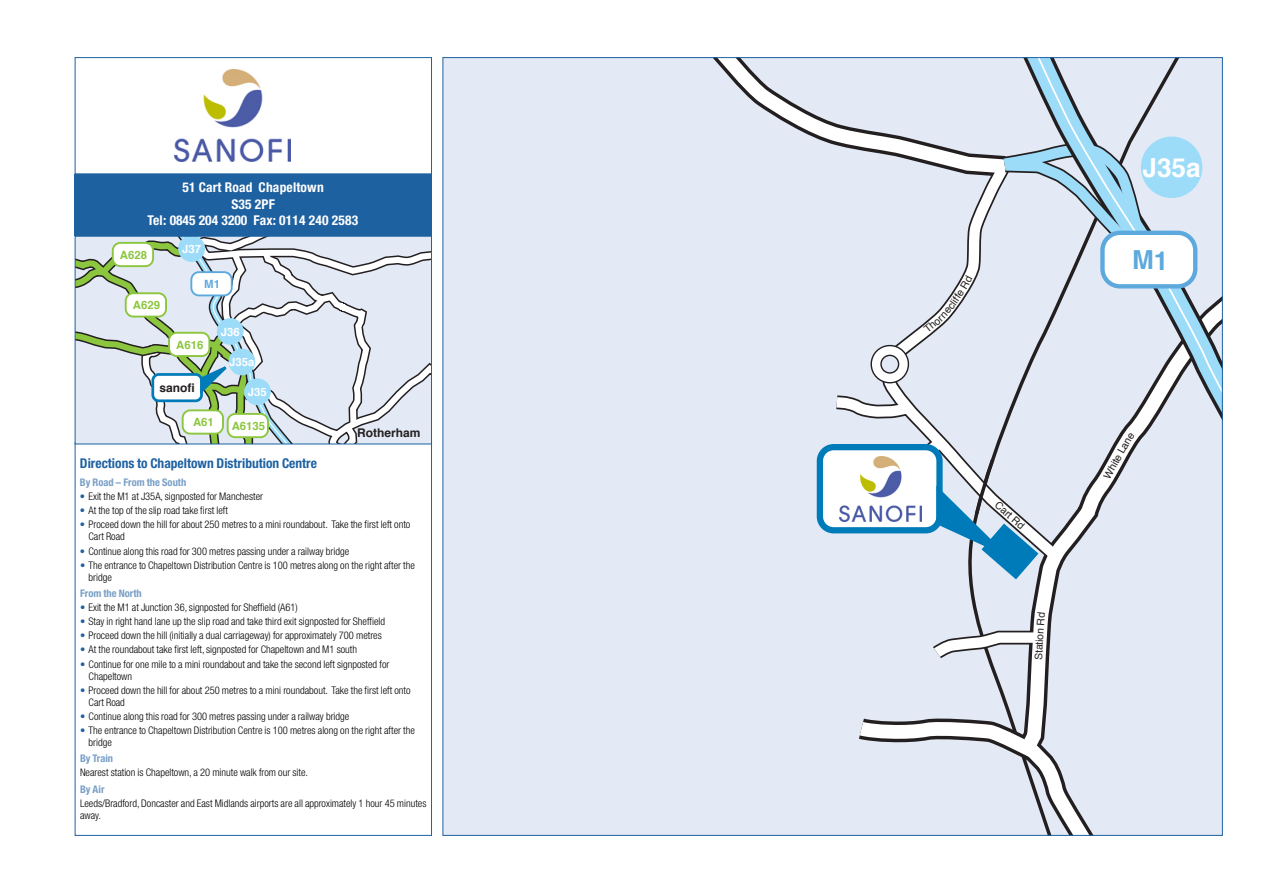
<style>
.page{position:relative;width:1263px;height:893px;background:#fff}
.page>*{position:absolute;margin:0;border:0;box-sizing:border-box;transform-origin:0 0}
.t1{font:700 26.25px "Helvetica";color:#fff}
.t2{font:700 26.25px "Helvetica";color:#5da9dd}
.t3{font:700 condensed 13.5px/16.2px "Helvetica Neue";letter-spacing:.015em;color:#fff;text-align:center}
.t4{font:700 condensed 13.5px "Helvetica Neue";color:#1e61a1}
.t5{font:700 12px "Helvetica";color:#231f20}
.t6{font:700 11.4px "Helvetica";color:#8cc63f}
.t7{font:700 11.4px "Helvetica";color:#fff}
.t8{font:700 11.4px "Helvetica";color:#5da9dd}
.t9{font:300 condensed 10.5px/12px "Helvetica Neue";color:#000}
.t10{font:700 condensed 10.5px "Helvetica Neue";color:#789fc6}
.t11{font:10.35px "Helvetica";color:#231f20}
.s1{color:#1e61a1}
</style>
<div class="page">
<div style="left:443px;top:58px;width:778px;height:777px;background:#e4eaf5"></div>
<svg style="left:859px;top:703px;width:233px;height:130px"></svg>
<svg style="left:1009px;top:579px;width:83px;height:186px"></svg>
<svg style="left:1176px;top:59px;width:45px;height:359px"></svg>
<div style="left:1102px;top:233px;width:93px;height:53px;background:#fff;border-radius:17px"></div>
<div style="left:1100px;top:231px;width:97px;height:57px;border:4px solid #5da9dd;border-radius:17px"></div>
<div style="left:1144px;top:140px;width:55px;height:55px;background:#9ddcf9;border-radius:50%"></div>
<div style="left:1141px;top:136px;width:61px;height:62px;border:6px solid #9ddcf9;border-radius:50%"></div>
<div style="left:75px;top:57px;width:357px;height:117px;border:1px solid #1e61a1"></div>
<div style="left:75px;top:174px;width:357px;height:62px;background:#1e61a1"></div>
<svg style="left:77px;top:238px;width:353px;height:204px;background:#d3dddf"></svg>
<div style="left:75px;top:236px;width:357px;height:208px;border:1px solid #1e61a1"></div>
<img style="left:175px;top:70px;width:115px;height:91px">
<svg style="left:933px;top:612px;width:120px;height:54px"></svg>
<svg style="left:698px;top:58px;width:478px;height:521px"></svg>
<p class="t3" style="left:147px;top:179px;width:212px">51 Cart Road Chapeltown<br>S35 2PF<br>Tel: 0845 204 3200 Fax: 0114 240 2583</p>
<p class="t6" style="left:120px;top:245px;width:29px">A628</p>
<p class="t6" style="left:133px;top:296px;width:29px">A629</p>
<p class="t7" style="left:182px;top:240px;width:20px">J37</p>
<p class="t8" style="left:204px;top:275px;width:17px">M1</p>
<p class="t6" style="left:176px;top:335px;width:29px">A616</p>
<p class="t5" style="left:159px;top:378px;width:37px">sanofi</p>
<p class="t7" style="left:221px;top:322px;width:20px">J36</p>
<p class="t7" style="left:229px;top:353px;width:27px">J35a</p>
<p class="t7" style="left:248px;top:383px;width:20px">J35</p>
<p class="t6" style="left:193px;top:413px;width:22px">A61</p>
<p class="t6" style="left:232px;top:416px;width:35px">A6135</p>
<p class="t5" style="left:357px;top:423px;width:65px">Rotherham</p>
<p class="t4" style="left:80px;top:454px;width:239px">Directions to Chapeltown Distribution Centre</p>
<p class="t10" style="left:80px;top:476px;width:108px">By Road – From the South</p>
<p class="t9" style="left:80px;top:490px;width:185px"><span class="s1">•</span> Exit the M1 at J35A, signposted for Manchester</p>
<p class="t9" style="left:80px;top:504px;width:149px"><span class="s1">•</span> At the top of the slip road take first left</p>
<p class="t9" style="left:88px;top:518px;width:323px;text-indent:-9px"><span class="s1">•</span> Proceed down the hill for about 250 metres to a mini roundabout. Take the first left onto<br>Cart Road</p>
<p class="t9" style="left:80px;top:544px;width:271px"><span class="s1">•</span> Continue along this road for 300 metres passing under a railway bridge</p>
<p class="t9" style="left:89px;top:559px;width:328px;text-indent:-9px"><span class="s1">•</span> The entrance to Chapeltown Distribution Centre is 100 metres along on the right after the bridge</p>
<p class="t10" style="left:80px;top:587px;width:63px">From the North</p>
<p class="t9" style="left:80px;top:601px;width:219px"><span class="s1">•</span> Exit the M1 at Junction 36, signposted for Sheffield (A61)</p>
<p class="t9" style="left:80px;top:615px;width:307px"><span class="s1">•</span> Stay in right hand lane up the slip road and take third exit signposted for Sheffield</p>
<p class="t9" style="left:80px;top:629px;width:303px"><span class="s1">•</span> Proceed down the hill (initially a dual carriageway) for approximately 700 metres</p>
<p class="t9" style="left:80px;top:643px;width:279px"><span class="s1">•</span> At the roundabout take first left, signposted for Chapeltown and M1 south</p>
<p class="t9" style="left:89px;top:657px;width:302px;text-indent:-9px"><span class="s1">•</span> Continue for one mile to a mini roundabout and take the second left signposted for<br>Chapeltown</p>
<p class="t9" style="left:89px;top:684px;width:323px;text-indent:-9px"><span class="s1">•</span> Proceed down the hill for about 250 metres to a mini roundabout. Take the first left onto<br>Cart Road</p>
<p class="t9" style="left:80px;top:710px;width:271px"><span class="s1">•</span> Continue along this road for 300 metres passing under a railway bridge</p>
<p class="t9" style="left:89px;top:724px;width:328px;text-indent:-8px"><span class="s1">•</span> The entrance to Chapeltown Distribution Centre is 100 metres along on the right after the bridge</p>
<p class="t10" style="left:80px;top:752px;width:35px">By Train</p>
<p class="t9" style="left:80px;top:766px;width:230px">Nearest station is Chapeltown, a 20 minute walk from our site.</p>
<p class="t10" style="left:80px;top:782px;width:26px">By Air</p>
<p class="t9" style="left:80px;top:797px;width:348px">Leeds/Bradford, Doncaster and East Midlands airports are all approximately 1 hour 45 minutes away.</p>
<h1 class="t1" style="left:1143px;top:147px;width:60px">J35a</h1>
<h1 class="t2" style="left:1132px;top:239px;width:38px">M1</h1>
<p class="t11" style="left:1002px;top:497px;width:31px;rotate:41deg">Cart R</p>
<p class="t11" style="left:1030px;top:659px;width:28px;rotate:-87deg">Statio</p>
<p class="t11" style="left:1104px;top:465px;width:26px;rotate:-61deg">hite L</p>
</div>
